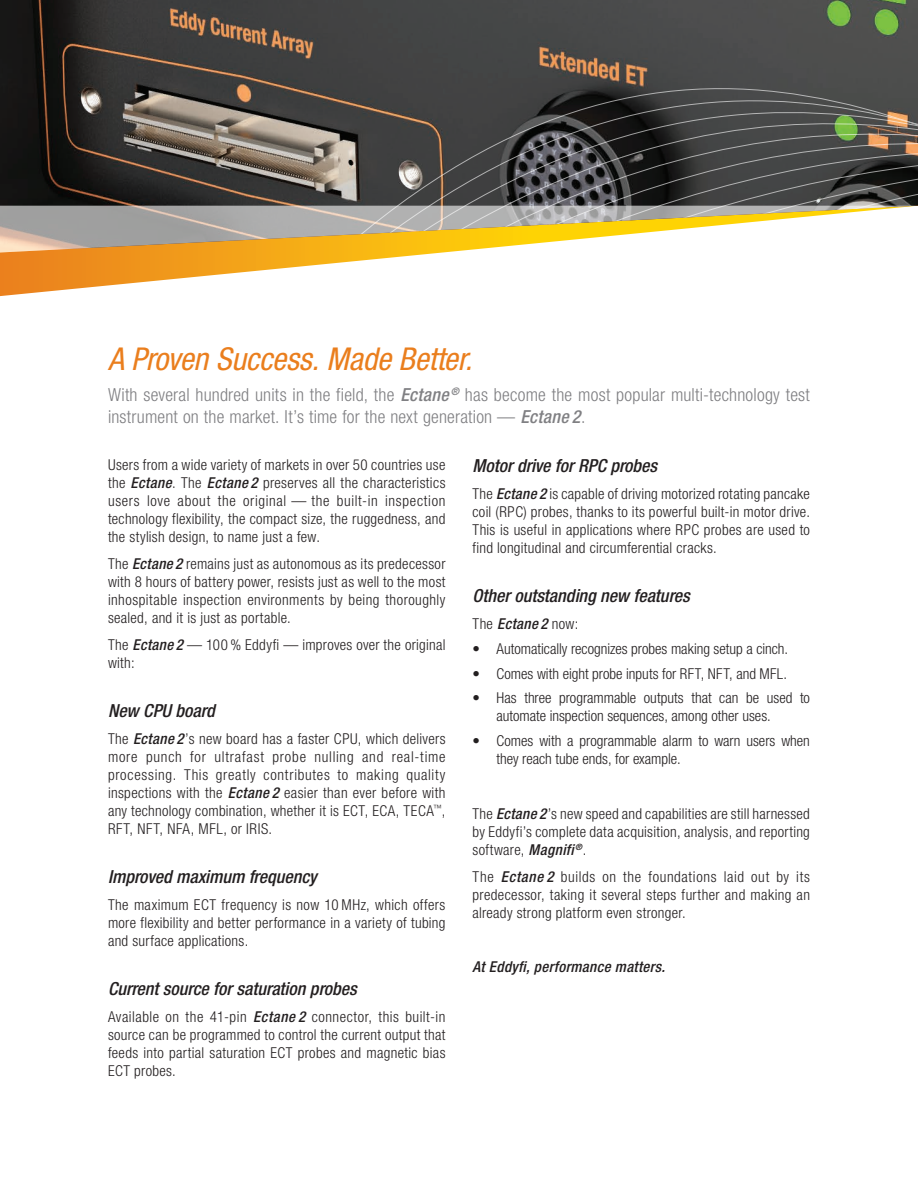
<style>
.page{position:relative;width:918px;height:1188px;background:#fff}
.page>*{position:absolute;margin:0;border:0;box-sizing:border-box;transform-origin:0 0}
.t1{font:italic condensed 31.5px "Helvetica Neue LT Std";letter-spacing:-.005em;color:#ea7e1d}
.t2{font:300 condensed 18px/21.6px "Helvetica Neue LT Std";letter-spacing:.01em;color:#808083}
.t3{font:italic 500 condensed 18px "Helvetica Neue LT Std";color:#231f20}
.t4{font:300 condensed 15px/18px "Helvetica Neue LT Std";letter-spacing:.02em;color:#231f20;text-align:justify}
.t5{font:300 condensed 15px/18px "Helvetica Neue LT Std";color:#231f20}
.t6{font:italic 500 condensed 15px "Helvetica Neue LT Std";letter-spacing:.02em;color:#231f20}
.s1{font-weight:500;font-style:italic}
</style>
<div class="page">
<svg style="left:0;top:253px;width:437px;height:43px"></svg>
<svg style="left:0;top:0;width:918px;height:253px;background:#625d52"></svg>
<h1 class="t1" style="left:108px;top:341px;width:366px">A Proven Success. Made Better.</h1>
<p class="t2" style="left:108px;top:384px;width:703px">With several hundred units in the field, the <span class="s1">Ectane</span> <sup>®</sup> has become the most popular multi-technology test instrument on the market. It’s time for the next generation — <span class="s1">Ectane 2</span>.</p>
<p class="t4" style="left:108px;top:455px;width:339px">Users from a wide variety of markets in over 50 countries use the <span class="s1">Ectane</span>. The <span class="s1">Ectane 2</span> preserves all the characteristics users love about the original — the built-in inspection technology flexibility, the compact size, the ruggedness, and the stylish design, to name just a few.</p>
<p class="t4" style="left:108px;top:555px;width:339px">The <span class="s1">Ectane 2</span> remains just as autonomous as its predecessor with 8 hours of battery power, resists just as well to the most inhospitable inspection environments by being thoroughly sealed, and it is just as portable.</p>
<p class="t4" style="left:108px;top:636px;width:339px">The <span class="s1">Ectane 2</span> — 100 % Eddyfi — improves over the original with:</p>
<p class="t3" style="left:108px;top:700px;width:108px">New CPU board</p>
<p class="t4" style="left:108px;top:730px;width:339px">The <span class="s1">Ectane 2</span>’s new board has a faster CPU, which delivers more punch for ultrafast probe nulling and real-time processing. This greatly contributes to making quality inspections with the <span class="s1">Ectane 2</span> easier than ever before with any technology combination, whether it is ECT, ECA, TECA<sup>™</sup>, RFT, NFT, NFA, MFL, or IRIS.</p>
<p class="t3" style="left:108px;top:866px;width:210px">Improved maximum frequency</p>
<p class="t4" style="left:108px;top:896px;width:339px">The maximum ECT frequency is now 10 MHz, which offers more flexibility and better performance in a variety of tubing and surface applications.</p>
<p class="t3" style="left:108px;top:978px;width:250px">Current source for saturation probes</p>
<p class="t4" style="left:108px;top:1008px;width:339px">Available on the 41-pin <span class="s1">Ectane 2</span> connector, this built-in source can be programmed to control the current output that feeds into partial saturation ECT probes and magnetic bias ECT probes.</p>
<p class="t3" style="left:472px;top:455px;width:186px">Motor drive for RPC probes</p>
<p class="t4" style="left:472px;top:485px;width:339px">The <span class="s1">Ectane 2</span> is capable of driving motorized rotating pancake coil (RPC) probes, thanks to its powerful built-in motor drive.<br>This is useful in applications where RPC probes are used to find longitudinal and circumferential cracks.</p>
<p class="t3" style="left:472px;top:585px;width:219px">Other outstanding new features</p>
<p class="t4" style="left:472px;top:615px;width:107px">The <span class="s1">Ectane 2</span> now:</p>
<p class="t5" style="left:472px;top:639px;width:317px">• Automatically recognizes probes making setup a cinch.</p>
<p class="t5" style="left:472px;top:664px;width:316px">• Comes with eight probe inputs for RFT, NFT, and MFL.</p>
<p class="t5" style="left:496px;top:689px;width:315px;text-indent:-24px">• Has three programmable outputs that can be used to automate inspection sequences, among other uses.</p>
<p class="t5" style="left:496px;top:732px;width:315px;text-indent:-24px">• Comes with a programmable alarm to warn users when they reach tube ends, for example.</p>
<p class="t4" style="left:472px;top:804px;width:339px">The <span class="s1">Ectane 2</span>’s new speed and capabilities are still harnessed by Eddyfi’s complete data acquisition, analysis, and reporting software, <span class="s1">Magnifi</span> <sup>®</sup>.</p>
<p class="t4" style="left:473px;top:867px;width:339px">The <span class="s1">Ectane 2</span> builds on the foundations laid out by its predecessor, taking it several steps further and making an already strong platform even stronger.</p>
<p class="t6" style="left:473px;top:958px;width:194px">At Eddyfi, performance matters.</p>
</div>
